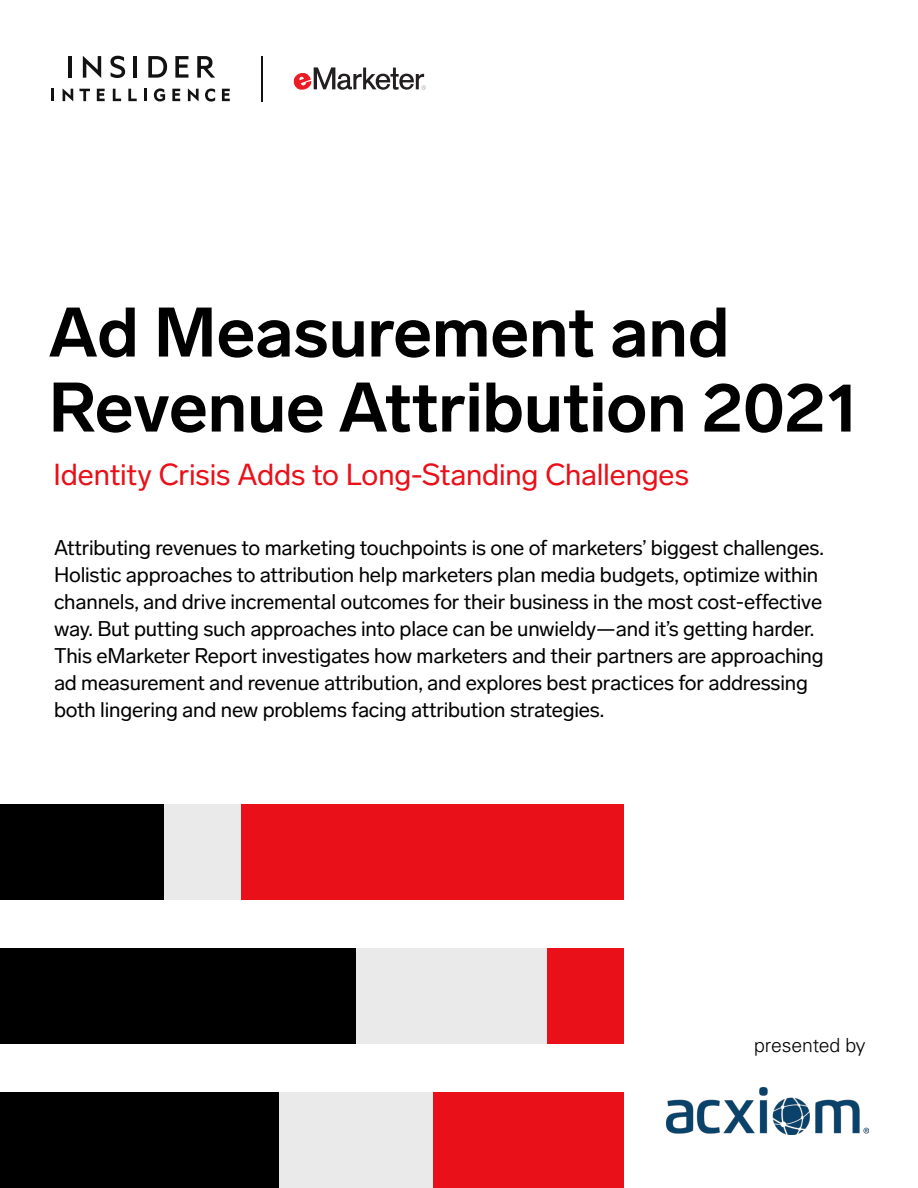
<style>
.page{position:relative;width:918px;height:1188px;background:#fff}
.page>*{position:absolute;margin:0;border:0;box-sizing:border-box;transform-origin:0 0}
.t1{font:700 69px/75px "Lab Grotesque";color:#000}
.t2{font:30px "Lab Grotesque";letter-spacing:-.005em;color:#e91019}
.t3{font:21px/27px "Lab Grotesque";letter-spacing:-.01em;color:#000}
.t4{font:300 19.5px "Univers LT Std";letter-spacing:-.01em;color:#000}
</style>
<div class="page">
<svg style="left:222px;top:89px;width:8px;height:12px"></svg>
<svg style="left:205px;top:88px;width:10px;height:14px"></svg>
<svg style="left:188px;top:88px;width:11px;height:13px"></svg>
<svg style="left:172px;top:89px;width:8px;height:12px"></svg>
<svg style="left:154px;top:88px;width:11px;height:14px"></svg>
<svg style="left:144px;top:89px;width:3px;height:12px"></svg>
<svg style="left:128px;top:89px;width:9px;height:12px"></svg>
<svg style="left:113px;top:89px;width:8px;height:12px"></svg>
<svg style="left:97px;top:89px;width:8px;height:12px"></svg>
<svg style="left:79px;top:89px;width:11px;height:12px"></svg>
<svg style="left:63px;top:88px;width:10px;height:13px"></svg>
<svg style="left:51px;top:89px;width:3px;height:12px"></svg>
<hr style="left:68px;top:56px;width:4px;height:22px;background:#121212">
<svg style="left:83px;top:56px;width:18px;height:22px"></svg>
<svg style="left:110px;top:56px;width:15px;height:22px"></svg>
<hr style="left:133px;top:56px;width:4px;height:22px;background:#121212">
<svg style="left:148px;top:56px;width:19px;height:22px"></svg>
<svg style="left:175px;top:56px;width:13px;height:22px"></svg>
<svg style="left:197px;top:56px;width:18px;height:22px"></svg>
<svg style="left:294px;top:67px;width:132px;height:23px"></svg>
<hr style="left:261px;top:56px;width:1px;height:45px;background:#121212">
<div style="left:241px;top:804px;width:383px;height:96px;background:#e91019"></div>
<div style="left:164px;top:804px;width:77px;height:96px;background:#eaeaea"></div>
<div style="left:0;top:804px;width:164px;height:96px;background:#000"></div>
<div style="left:432px;top:1092px;width:192px;height:96px;background:#e91019"></div>
<div style="left:279px;top:1092px;width:153px;height:96px;background:#eaeaea"></div>
<div style="left:0;top:1092px;width:279px;height:96px;background:#000"></div>
<div style="left:547px;top:948px;width:77px;height:96px;background:#e91019"></div>
<div style="left:356px;top:948px;width:191px;height:96px;background:#eaeaea"></div>
<div style="left:0;top:948px;width:356px;height:96px;background:#000"></div>
<img style="left:667px;top:1087px;width:201px;height:48px">
<h1 class="t1" style="left:49px;top:295px;width:812px">Ad Measurement and<br>Revenue Attribution 2021</h1>
<h2 class="t2" style="left:53px;top:457px;width:638px">Identity Crisis Adds to Long-Standing Challenges</h2>
<p class="t3" style="left:54px;top:534px;width:772px">Attributing revenues to marketing touchpoints is one of marketers’ biggest challenges.<br>Holistic approaches to attribution help marketers plan media budgets, optimize within channels, and drive incremental outcomes for their business in the most cost-effective way. But putting such approaches into place can be unwieldy—and it’s getting harder.<br>This eMarketer Report investigates how marketers and their partners are approaching ad measurement and revenue attribution, and explores best practices for addressing both lingering and new problems facing attribution strategies.</p>
<p class="t4" style="left:754px;top:1033px;width:113px">presented by</p>
</div>
